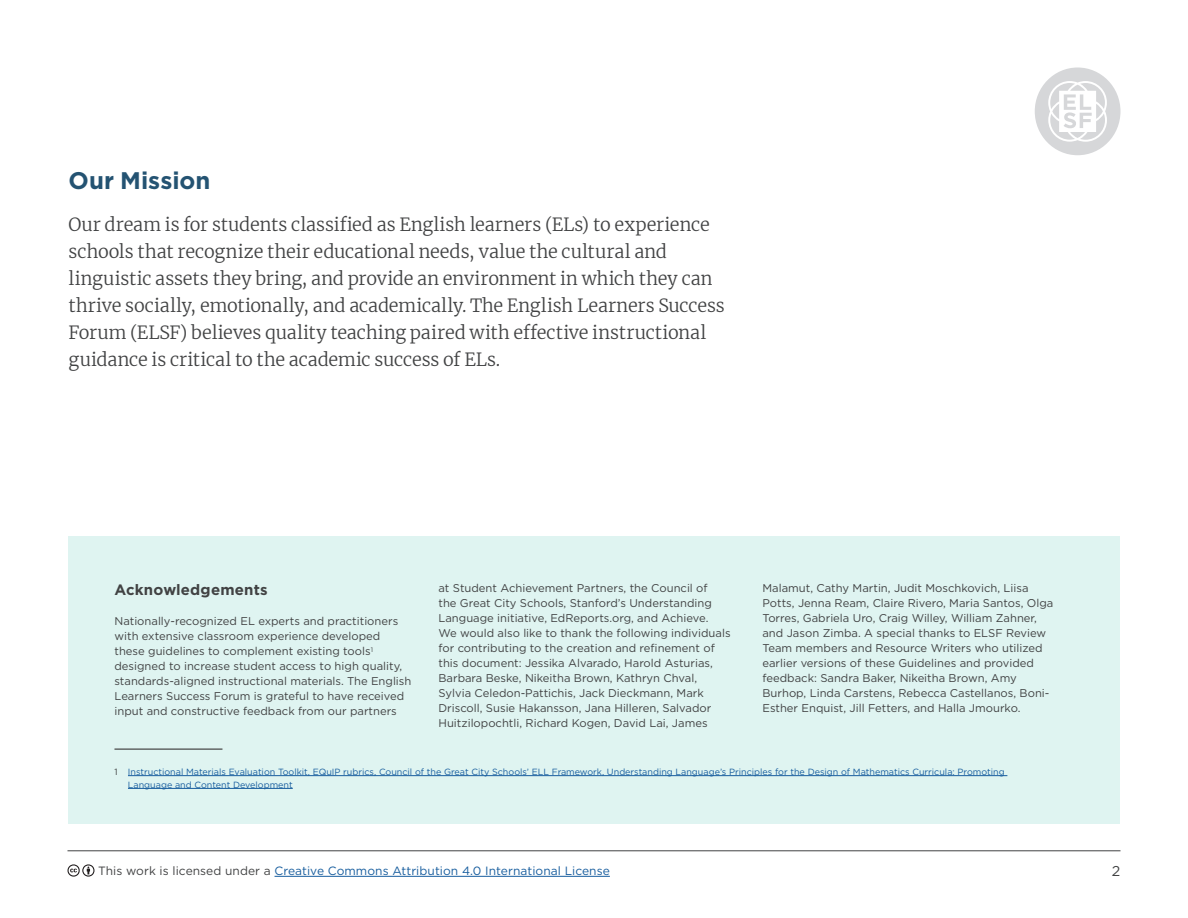
<style>
.page{position:relative;width:1188px;height:918px;background:#fff}
.page>*{position:absolute;margin:0;border:0;box-sizing:border-box;transform-origin:0 0}
.t1{font:700 24px "Gotham";letter-spacing:.005em;color:#245372}
.t2{font:300 18px/27px "Merriweather";letter-spacing:-.005em;color:#414243}
.t3{font:700 15px "Gotham";letter-spacing:.01em;color:#414243}
.t4{font:14.25px "Gotham";color:#414243}
.t5{font:12px "Gotham";letter-spacing:.005em;color:#175d9e}
.t6{font:11.25px/15px "Gotham";color:#414243}
.t7{font:9px/12.8px "Gotham";color:#175d9e}
.s1{color:#414243}
</style>
<div class="page">
<hr style="left:68px;top:851px;width:1052px;height:1px;background:#414243">
<svg style="left:1035px;top:68px;width:85px;height:87px"></svg>
<hr style="left:275px;top:876px;width:335px;height:1px;background:#175d9e">
<svg style="left:68px;top:864px;width:26px;height:13px"></svg>
<div style="left:68px;top:536px;width:1052px;height:288px;background:#dff4f1"></div>
<hr style="left:114px;top:749px;width:108px;height:1px;background:#231f20">
<hr style="left:128px;top:775px;width:879px;height:1px;background:#175d9e">
<hr style="left:128px;top:788px;width:165px;height:1px;background:#175d9e">
<h1 class="t1" style="left:69px;top:164px;width:144px">Our Mission</h1>
<p class="t2" style="left:69px;top:210px;width:658px">Our dream is for students classified as English learners (ELs) to experience schools that recognize their educational needs, value the cultural and linguistic assets they bring, and provide an environment in which they can thrive socially, emotionally, and academically. The English Learners Success Forum (ELSF) believes quality teaching paired with effective instructional guidance is critical to the academic success of ELs.</p>
<h3 class="t3" style="left:114px;top:580px;width:155px">Acknowledgements</h3>
<p class="t6" style="left:114px;top:614px;width:299px">Nationally-recognized EL experts and practitioners with extensive classroom experience developed these guidelines to complement existing tools<sup>1 </sup>designed to increase student access to high quality, standards-aligned instructional materials. The English Learners Success Forum is grateful to have received input and constructive feedback from our partners</p>
<p class="t6" style="left:438px;top:580px;width:294px">at Student Achievement Partners, the Council of<br>the Great City Schools, Stanford’s Understanding Language initiative, EdReports.org, and Achieve.<br>We would also like to thank the following individuals for contributing to the creation and refinement of this document: Jessika Alvarado, Harold Asturias, Barbara Beske, Nikeitha Brown, Kathryn Chval, Sylvia Celedon-Pattichis, Jack Dieckmann, Mark Driscoll, Susie Hakansson, Jana Hilleren, Salvador Huitzilopochtli, Richard Kogen, David Lai, James</p>
<p class="t6" style="left:762px;top:580px;width:292px">Malamut, Cathy Martin, Judit Moschkovich, Liisa Potts, Jenna Ream, Claire Rivero, Maria Santos, Olga Torres, Gabriela Uro, Craig Willey, William Zahner, and Jason Zimba. A special thanks to ELSF Review Team members and Resource Writers who utilized earlier versions of these Guidelines and provided feedback: Sandra Baker, Nikeitha Brown, Amy Burhop, Linda Carstens, Rebecca Castellanos, Boni-Esther Enquist, Jill Fetters, and Halla Jmourko.</p>
<p class="t7" style="left:128px;top:765px;width:878px;text-indent:-14px"><span class="s1">1</span> Instructional Materials Evaluation Toolkit, EQuIP rubrics, Council of the Great City Schools’ ELL Framework, Understanding Language’s Principles for the Design of Mathematics Curricula: Promoting<br>Language and Content Development</p>
<p class="t5" style="left:98px;top:863px;width:513px"><span class="s1">This work is licensed under a</span> Creative Commons Attribution 4.0 International License</p>
<p class="t4" style="left:1112px;top:862px;width:10px">2</p>
</div>
